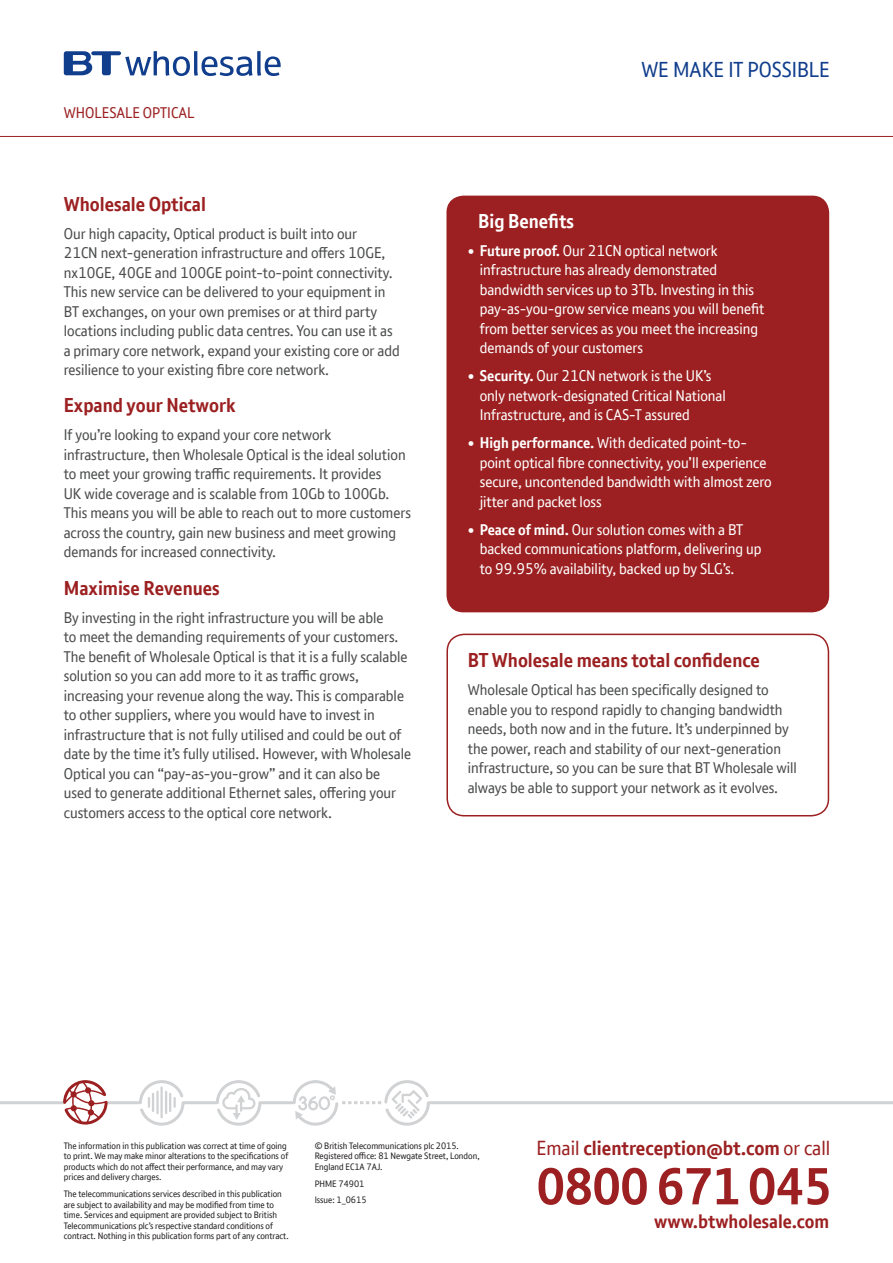
<style>
.page{position:relative;width:893px;height:1263px;background:#fff}
.page>*{position:absolute;margin:0;border:0;box-sizing:border-box;transform-origin:0 0}
.t1{font:700 50.25px "BT Font";letter-spacing:-.02em;color:#9c2021}
.t2{font:21px "BT Font";color:#103d8c}
.t3{font:700 19.8px "BT Font";color:#9c2021}
.Heading___Bullets{font:700 19.5px "BT Font";color:#9c2021}
.Heading___Bullets-2{font:700 19.5px "BT Font";color:#fff}
.t4{font:700 18.9px "BT Font";color:#9c2021}
.Body{font:15px/19.5px "BT Font";color:#4b4c4d}
.Heading___Bullets-3{font:15px/19.5px "BT Font";color:#fff}
.t5{font:15px "BT Font";color:#9c2021}
.t6{font:9px/10.5px "BT Font";color:#231f20}
.s1{font-weight:700}
.s2{font-weight:400}
</style>
<div class="page">
<svg style="left:64px;top:51px;width:217px;height:25px"></svg>
<hr style="left:106px;top:1101px;width:34px;height:3px;background:#d1d2d4">
<hr style="left:183px;top:1101px;width:34px;height:3px;background:#d1d2d4">
<hr style="left:260px;top:1101px;width:34px;height:3px;background:#d1d2d4">
<hr style="left:0;top:1101px;width:64px;height:3px;background:#d1d2d4">
<svg style="left:139px;top:1080px;width:45px;height:46px"></svg>
<svg style="left:216px;top:1080px;width:45px;height:46px"></svg>
<hr style="left:428px;top:1101px;width:465px;height:3px;background:#d1d2d4">
<svg style="left:293px;top:1080px;width:137px;height:46px"></svg>
<svg style="left:63px;top:1080px;width:45px;height:44px"></svg>
<div style="left:446px;top:196px;width:383px;height:416px;background:#9c2021;border-radius:17px"></div>
<div style="left:446px;top:634px;width:383px;height:182px;border:2px solid #9c2021;border-radius:17px"></div>
<hr style="left:0;top:136px;width:893px;height:1px;background:#9c2021">
<p class="t5" style="left:64px;top:103px;width:132px">WHOLESALE OPTICAL</p>
<p class="Heading___Bullets" style="left:64px;top:191px;width:144px">Wholesale Optical</p>
<p class="Body" style="left:64px;top:223px;width:337px">Our high capacity, Optical product is built into our<br>21CN next-generation infrastructure and offers 10GE, nx10GE, 40GE and 100GE point-to-point connectivity.<br>This new service can be delivered to your equipment in BT exchanges, on your own premises or at third party locations including public data centres. You can use it as a primary core network, expand your existing core or add resilience to your existing fibre core network.</p>
<p class="Heading___Bullets" style="left:64px;top:393px;width:173px">Expand your Network</p>
<p class="Body" style="left:64px;top:425px;width:349px">If you’re looking to expand your core network infrastructure, then Wholesale Optical is the ideal solution to meet your growing traffic requirements. It provides<br>UK wide coverage and is scalable from 10Gb to 100Gb.<br>This means you will be able to reach out to more customers across the country, gain new business and meet growing demands for increased connectivity.</p>
<p class="Heading___Bullets" style="left:64px;top:575px;width:158px">Maximise Revenues</p>
<p class="Body" style="left:64px;top:608px;width:349px">By investing in the right infrastructure you will be able<br>to meet the demanding requirements of your customers.<br>The benefit of Wholesale Optical is that it is a fully scalable solution so you can add more to it as traffic grows, increasing your revenue along the way. This is comparable to other suppliers, where you would have to invest in infrastructure that is not fully utilised and could be out of date by the time it’s fully utilised. However, with Wholesale Optical you can “pay-as-you-grow” and it can also be used to generate additional Ethernet sales, offering your customers access to the optical core network.</p>
<p class="t2" style="left:641px;top:55px;width:190px">WE MAKE IT POSSIBLE</p>
<p class="Heading___Bullets-2" style="left:478px;top:208px;width:97px">Big Benefits</p>
<p class="Heading___Bullets-3" style="left:480px;top:240px;width:286px;text-indent:-12px"><span class="s1">• Future proof.</span> Our 21CN optical network infrastructure has already demonstrated bandwidth services up to 3Tb. Investing in this pay-as-you-grow service means you will benefit from better services as you meet the increasing demands of your customers</p>
<p class="Heading___Bullets-3" style="left:480px;top:366px;width:248px;text-indent:-12px"><span class="s1">• Security.</span> Our 21CN network is the UK’s only network-designated Critical National<br>Infrastructure, and is CAS-T assured</p>
<p class="Heading___Bullets-3" style="left:480px;top:433px;width:294px;text-indent:-12px"><span class="s1">• High performance.</span> With dedicated point-to&shy;point optical fibre connectivity, you’ll experience secure, uncontended bandwidth with almost zero jitter and packet loss</p>
<p class="Heading___Bullets-3" style="left:480px;top:519px;width:283px;text-indent:-12px"><span class="s1">• Peace of mind.</span> Our solution comes with a BT backed communications platform, delivering up to 99.95% availability, backed up by SLG’s.</p>
<p class="Heading___Bullets" style="left:468px;top:647px;width:294px">BT Wholesale means total confidence</p>
<p class="Body" style="left:468px;top:680px;width:331px">Wholesale Optical has been specifically designed to enable you to respond rapidly to changing bandwidth needs, both now and in the future. It’s underpinned by the power, reach and stability of our next-generation infrastructure, so you can be sure that BT Wholesale will always be able to support your network as it evolves.</p>
<p class="t6" style="left:64px;top:1140px;width:226px">The information in this publication was correct at time of going to print. We may make minor alterations to the specifications of products which do not affect their performance, and may vary prices and delivery charges.</p>
<p class="t6" style="left:64px;top:1188px;width:227px">The telecommunications services described in this publication are subject to availability and may be modified from time to time. Services and equipment are provided subject to British Telecommunications plc’s respective standard conditions of contract. Nothing in this publication forms part of any contract.</p>
<p class="t6" style="left:315px;top:1140px;width:146px">© British Telecommunications plc 2015.</p>
<p class="t6" style="left:315px;top:1151px;width:166px">Registered office: 81 Newgate Street, London,</p>
<p class="t6" style="left:315px;top:1161px;width:69px">England EC1A 7AJ.</p>
<p class="t6" style="left:315px;top:1178px;width:51px">PHME 74901</p>
<p class="t6" style="left:315px;top:1195px;width:53px">Issue: 1_0615</p>
<p class="t3" style="left:536px;top:1135px;width:295px"><span class="s2">Email</span> clientreception@bt.com <span class="s2">or call</span></p>
<p class="t1" style="left:536px;top:1153px;width:297px">0800 671 045</p>
<p class="t4" style="left:654px;top:1209px;width:176px">www.btwholesale.com</p>
</div>
